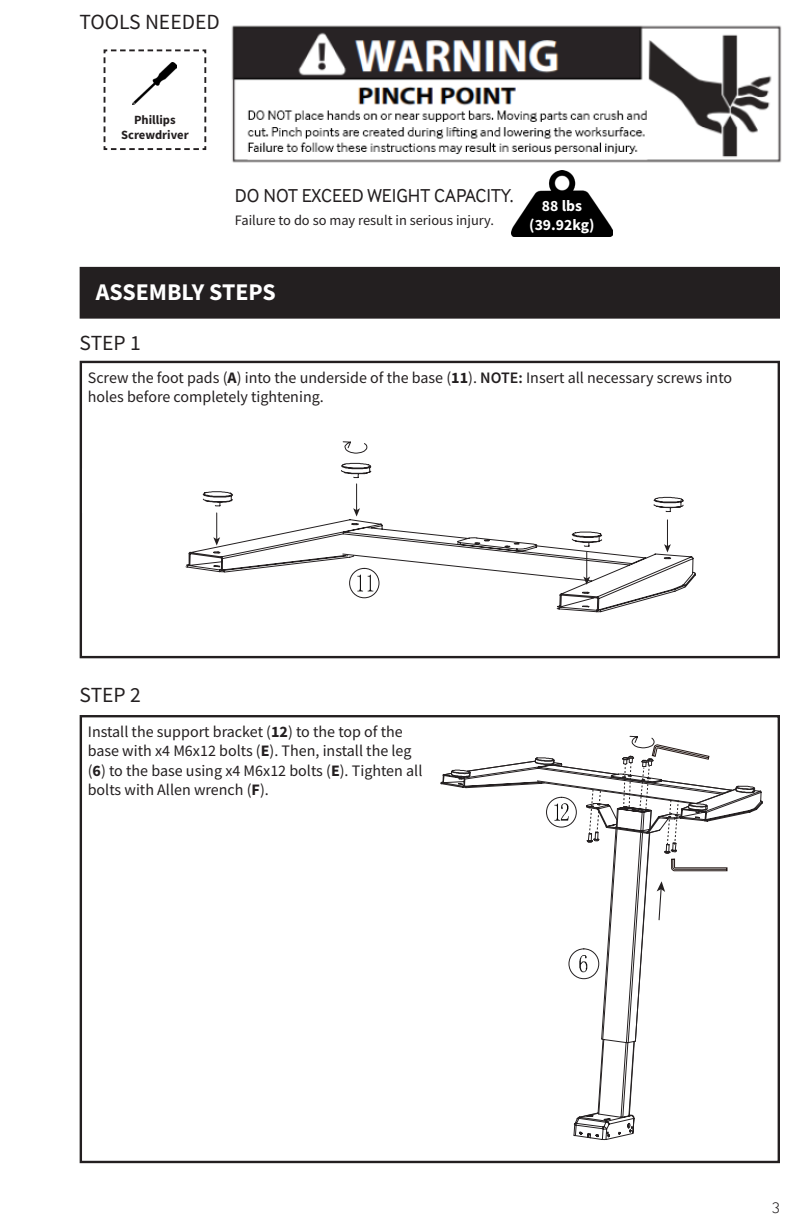
<style>
.page{position:relative;width:792px;height:1224px;background:#fff}
.page>*{position:absolute;margin:0;border:0;box-sizing:border-box;transform-origin:0 0}
.t1{font:700 24px "Source Sans Pro";color:#fff}
.t2{font:21.6px "Source Sans Pro";color:#231f20}
.t3{font:19.2px "Inter Face";color:#231f20}
.t4{font:16px/19.2px "Source Sans Pro";color:#231f20}
.t5{font:300 16px "Inter Face";color:#231f20}
.t6{font:700 15.6px "Source Sans Pro";color:#fff}
.t7{font:14.4px "Source Sans Pro";color:#231f20}
.t8{font:700 12.6px/15.2px "Source Sans Pro";color:#231f20;text-align:center}
.s1{font-weight:700}
.s2{font-weight:600}
</style>
<div class="page">
<div style="left:80px;top:361px;width:700px;height:297px;border:2px solid #231f20"></div>
<img style="left:231px;top:25px;width:551px;height:146px">
<img style="left:511px;top:171px;width:102px;height:66px">
<div style="left:81px;top:268px;width:698px;height:49px;background:#231f20"></div>
<div style="left:80px;top:267px;width:700px;height:52px;border:2px solid #231f20"></div>
<svg style="left:103px;top:49px;width:104px;height:101px"></svg>
<img style="left:133px;top:63px;width:44px;height:42px">
<div style="left:80px;top:715px;width:700px;height:448px;border:2px solid #231f20"></div>
<div style="left:82px;top:469px;width:97px;height:44px;background:#fff"></div>
<svg style="left:185px;top:441px;width:511px;height:171px"></svg>
<svg style="left:353px;top:484px;width:7px;height:33px"></svg>
<svg style="left:664px;top:520px;width:7px;height:33px"></svg>
<svg style="left:583px;top:552px;width:7px;height:33px"></svg>
<svg style="left:213px;top:513px;width:7px;height:33px"></svg>
<div style="left:349px;top:568px;width:30px;height:30px;border:1px solid #231f20;border-radius:50%"></div>
<svg style="left:357px;top:574px;width:16px;height:17px"></svg>
<svg style="left:443px;top:736px;width:312px;height:397px"></svg>
<svg style="left:579px;top:955px;width:8px;height:17px"></svg>
<svg style="left:657px;top:881px;width:8px;height:40px"></svg>
<svg style="left:623px;top:763px;width:9px;height:47px"></svg>
<svg style="left:639px;top:743px;width:89px;height:128px"></svg>
<svg style="left:589px;top:789px;width:12px;height:46px"></svg>
<div style="left:546px;top:797px;width:31px;height:30px;border:1px solid #231f20;border-radius:50%"></div>
<svg style="left:554px;top:803px;width:15px;height:18px"></svg>
<p class="t2" style="left:79px;top:8px;width:142px">TOOLS NEEDED</p>
<p class="t8" style="left:121px;top:112px;width:69px">Phillips<br>Screwdriver</p>
<p class="t3" style="left:235px;top:185px;width:280px">DO NOT EXCEED WEIGHT CAPACITY.</p>
<p class="t7" style="left:235px;top:211px;width:261px">Failure to do so may result in serious injury.</p>
<p class="t6" style="left:542px;top:195px;width:42px">88 lbs</p>
<p class="t6" style="left:529px;top:214px;width:67px">(39.92kg)</p>
<p class="t1" style="left:96px;top:276px;width:182px">ASSEMBLY STEPS</p>
<p class="t2" style="left:80px;top:329px;width:63px">STEP 1</p>
<p class="t4" style="left:88px;top:368px;width:646px">Screw the foot pads (<span class="s1">A</span>) into the underside of the base (<span class="s1">11</span>). <span class="s2">NOTE:</span> Insert all necessary screws into holes before completely tightening.</p>
<p class="t2" style="left:80px;top:681px;width:63px">STEP 2</p>
<p class="t4" style="left:88px;top:722px;width:336px">Install the support bracket (<span class="s1">12</span>) to the top of the base with x4 M6x12 bolts (<span class="s1">E</span>). Then, install the leg (<span class="s1">6</span>) to the base using x4 M6x12 bolts (<span class="s1">E</span>). Tighten all bolts with Allen wrench (<span class="s1">F</span>).</p>
<p class="t5" style="left:772px;top:1198px;width:10px">3</p>
</div>
